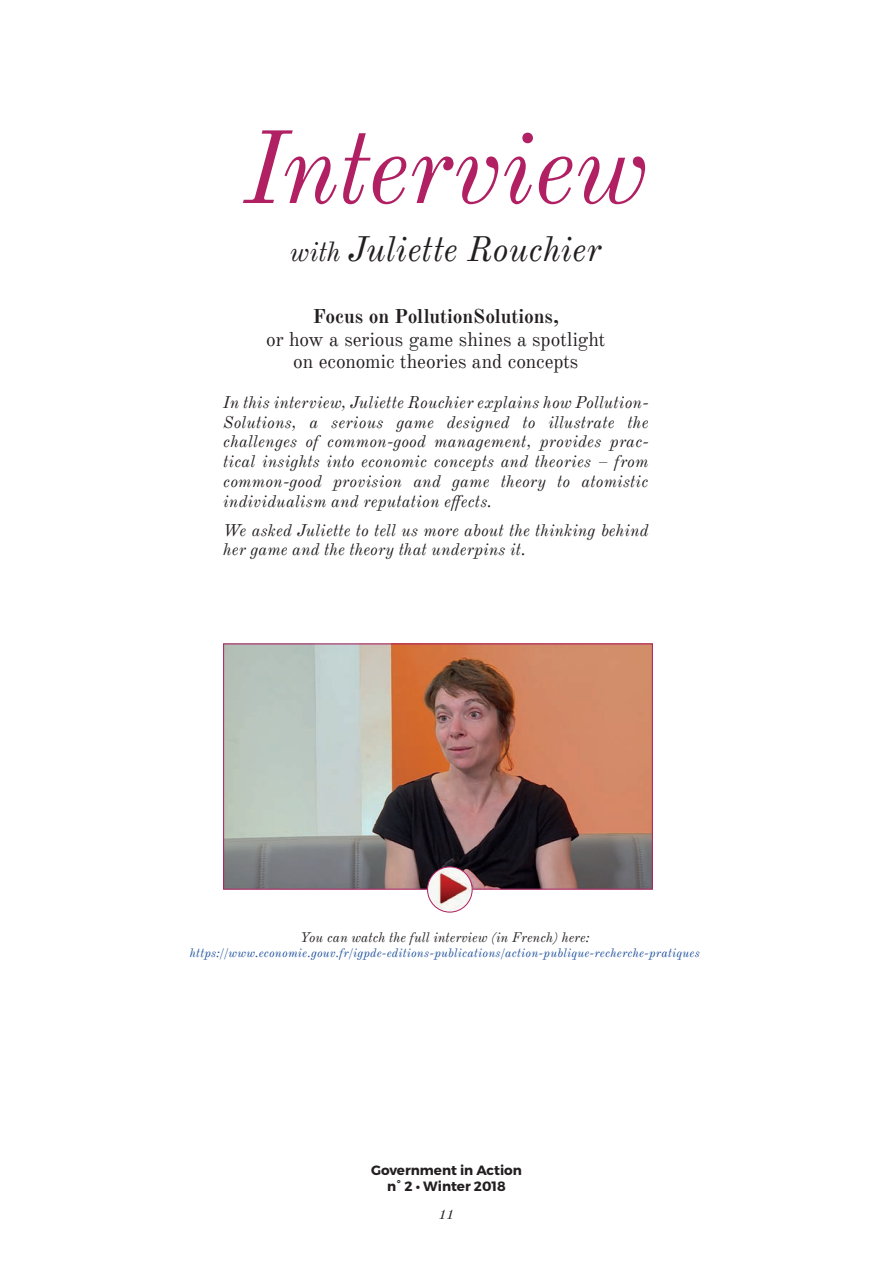
<style>
.page{position:relative;width:893px;height:1263px;background:#fff}
.page>*{position:absolute;margin:0;border:0;box-sizing:border-box;transform-origin:0 0}
.t1{font:italic 102px "Old Standard TT";letter-spacing:-.01em;color:#b02063}
.t2{font:italic 34.5px "Old Standard TT";letter-spacing:.005em;color:#231f20}
.t3{font:19.5px/22.5px "Old Standard TT";letter-spacing:-.005em;color:#231f20;text-align:center}
.t4{font:700 19.5px "Old Standard TT";letter-spacing:-.01em;color:#231f20}
.t5{font:italic 16.5px/19.8px "Old Standard TT";letter-spacing:.01em;color:#231f20;text-align:justify}
.t6{font:italic 13.5px "Old Standard TT";color:#231f20}
.t7{font:700 13.5px/16.2px "Montserrat";color:#231f20;text-align:center}
.t8{font:italic 12px "Old Standard TT";letter-spacing:.02em;color:#1b4e9c}
.s1{font-size:27px}
</style>
<div class="page">
<img style="left:225px;top:646px;width:426px;height:241px">
<div style="left:223px;top:644px;width:430px;height:245px;border:1px solid #b02063"></div>
<img style="left:427px;top:867px;width:45px;height:45px;border-radius:22px">
<div style="left:427px;top:866px;width:46px;height:46px;border:1px solid #b02063;border-radius:50%"></div>
<h1 class="t1" style="left:244px;top:106px;width:405px">Interview</h1>
<h2 class="t2" style="left:290px;top:229px;width:313px"><span class="s1">with</span> Juliette Rouchier</h2>
<p class="t4" style="left:313px;top:305px;width:248px">Focus on PollutionSolutions,</p>
<p class="t3" style="left:266px;top:328px;width:341px">or how a serious game shines a spotlight on economic theories and concepts</p>
<p class="t5" style="left:223px;top:392px;width:427px">In this interview, Juliette Rouchier explains how Pollution-Solutions, a serious game designed to illustrate the challenges of common-good management, provides prac&shy;tical insights into economic concepts and theories – from common-good provision and game theory to atomistic individualism and reputation effects.</p>
<p class="t5" style="left:223px;top:520px;width:427px">We asked Juliette to tell us more about the thinking behind her game and the theory that underpins it.</p>
<p class="t6" style="left:300px;top:929px;width:290px">You can watch the full interview (in French) here:</p>
<p class="t8" style="left:190px;top:945px;width:511px">https://www.economie.gouv.fr/igpde-editions-publications/action-publique-recherche-pratiques</p>
<p class="t7" style="left:371px;top:1162px;width:152px">Government in Action n° 2 • Winter 2018</p>
<p class="t6" style="left:439px;top:1206px;width:17px">11</p>
</div>
